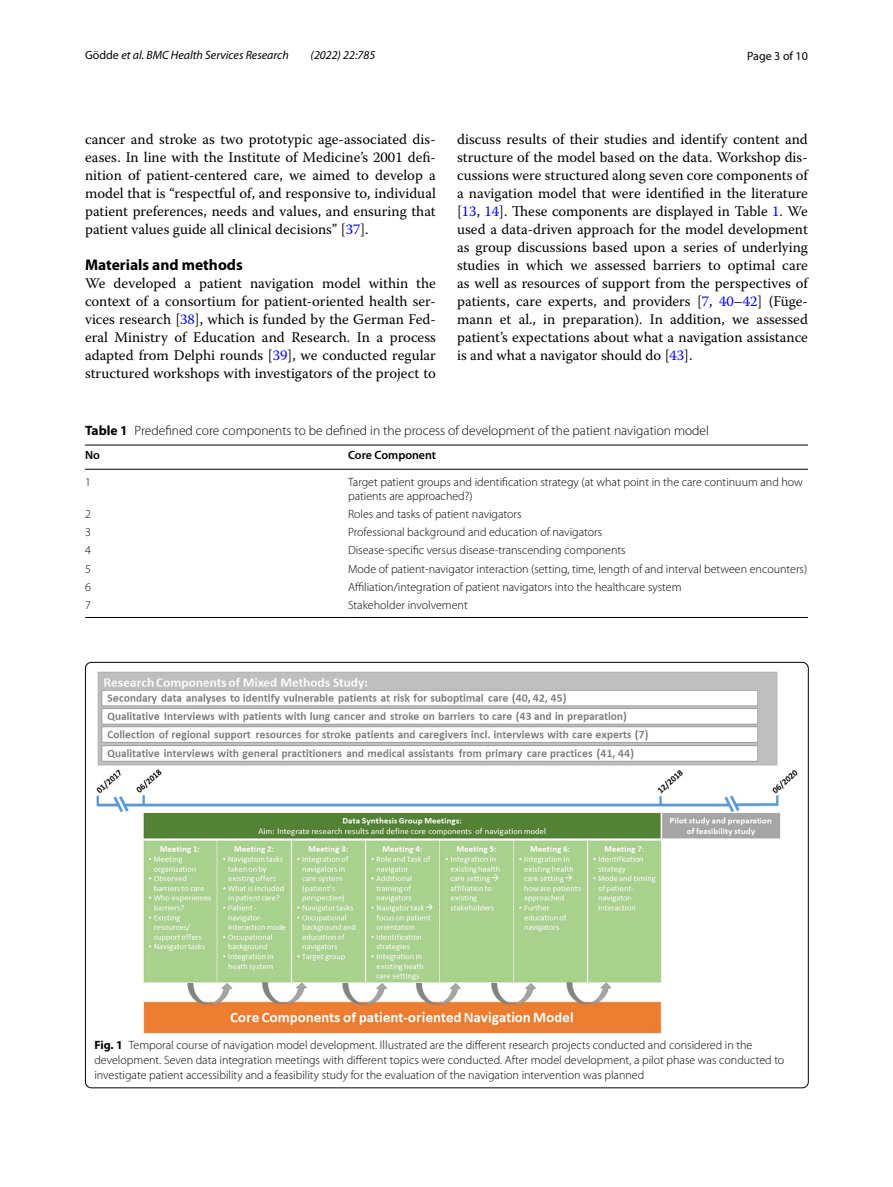
<style>
.page{position:relative;width:893px;height:1187px;background:#fff}
.page>*{position:absolute;margin:0;border:0;box-sizing:border-box;transform-origin:0 0}
.t1{font:700 15.45px "Myriad Pro";color:#000}
.t2{font:14.7px/18px "Warnock Pro";color:#000;text-align:justify}
.t3{font:300 13.5px "Myriad Pro";color:#000}
.t4{font:300 12px/15px "Myriad Pro";color:#000}
.t5{font:italic 12px "Myriad Pro";color:#000}
.t6{font:600 12px "Myriad Pro";color:#000}
.t7{font:12px "Myriad Pro";color:#000}
.s1{font-style:normal}
.s2{color:#00f}
.s3{font-weight:700}
</style>
<div class="page">
<hr style="left:85px;top:445px;width:263px;height:1px;background:#000">
<hr style="left:85px;top:469px;width:263px;height:1px;background:#000">
<hr style="left:348px;top:445px;width:460px;height:1px;background:#000">
<hr style="left:348px;top:469px;width:460px;height:1px;background:#000">
<hr style="left:85px;top:617px;width:263px;height:1px;background:#000">
<hr style="left:348px;top:617px;width:460px;height:1px;background:#000">
<img style="left:97px;top:671px;width:700px;height:362px">
<p class="t5" style="left:85px;top:48px;width:205px"><span class="s1">Gödde</span> et al. BMC Health Services Research</p>
<p class="t5" style="left:311px;top:48px;width:66px">(2022) 22:785</p>
<p class="t7" style="left:747px;top:48px;width:62px">Page 3 of 10</p>
<p class="t2" style="left:85px;top:130px;width:352px">cancer and stroke as two prototypic age-associated dis&shy;eases. In line with the Institute of Medicine’s 2001 defi&shy;nition of patient-centered care, we aimed to develop a model that is “respectful of, and responsive to, individual patient preferences, needs and values, and ensuring that patient values guide all clinical decisions” [<span class="s2">37</span>].</p>
<p class="t1" style="left:85px;top:254px;width:159px">Materials and methods</p>
<p class="t2" style="left:85px;top:274px;width:352px">We developed a patient navigation model within the context of a consortium for patient-oriented health ser&shy;vices research [<span class="s2">38</span>], which is funded by the German Fed&shy;eral Ministry of Education and Research. In a process adapted from Delphi rounds [<span class="s2">39</span>], we conducted regular structured workshops with investigators of the project to</p>
<p class="t2" style="left:457px;top:130px;width:352px">discuss results of their studies and identify content and structure of the model based on the data. Workshop dis&shy;cussions were structured along seven core components of a navigation model that were identified in the literature [<span class="s2">13</span>, <span class="s2">14</span>]. These components are displayed in Table <span class="s2">1</span>. We used a data-driven approach for the model development as group discussions based upon a series of underlying studies in which we assessed barriers to optimal care as well as resources of support from the perspectives of patients, care experts, and providers [<span class="s2">7</span>, <span class="s2">40</span>–<span class="s2">42</span>] (Füge&shy;mann et al., in preparation). In addition, we assessed patient’s expectations about what a navigation assistance is and what a navigator should do [<span class="s2">43</span>].</p>
<p class="t3" style="left:85px;top:423px;width:625px"><span class="s3">Table 1</span> Predefined core components to be defined in the process of development of the patient navigation model</p>
<p class="t6" style="left:85px;top:448px;width:16px">No</p>
<p class="t6" style="left:348px;top:448px;width:90px">Core Component</p>
<p class="t4" style="left:85px;top:475px;width:7px">1</p>
<p class="t4" style="left:348px;top:476px;width:456px;line-height:13.5px">Target patient groups and identification strategy (at what point in the care continuum and how patients are approached?)</p>
<p class="t4" style="left:85px;top:506px;width:7px">2</p>
<p class="t4" style="left:348px;top:506px;width:175px">Roles and tasks of patient navigators</p>
<p class="t4" style="left:85px;top:525px;width:7px">3</p>
<p class="t4" style="left:348px;top:525px;width:256px">Professional background and education of navigators</p>
<p class="t4" style="left:85px;top:543px;width:7px">4</p>
<p class="t4" style="left:348px;top:543px;width:279px">Disease-specific versus disease-transcending components</p>
<p class="t4" style="left:85px;top:561px;width:7px">5</p>
<p class="t4" style="left:348px;top:561px;width:461px">Mode of patient-navigator interaction (setting, time, length of and interval between encounters)</p>
<p class="t4" style="left:85px;top:579px;width:7px">6</p>
<p class="t4" style="left:348px;top:579px;width:335px">Affiliation/integration of patient navigators into the healthcare system</p>
<p class="t4" style="left:85px;top:597px;width:7px">7</p>
<p class="t4" style="left:348px;top:597px;width:121px">Stakeholder involvement</p>
<p class="t4" style="left:94px;top:1037px;width:691px"><span class="s3">Fig. 1</span> Temporal course of navigation model development. Illustrated are the different research projects conducted and considered in the development. Seven data integration meetings with different topics were conducted. After model development, a pilot phase was conducted to investigate patient accessibility and a feasibility study for the evaluation of the navigation intervention was planned</p>
</div>
